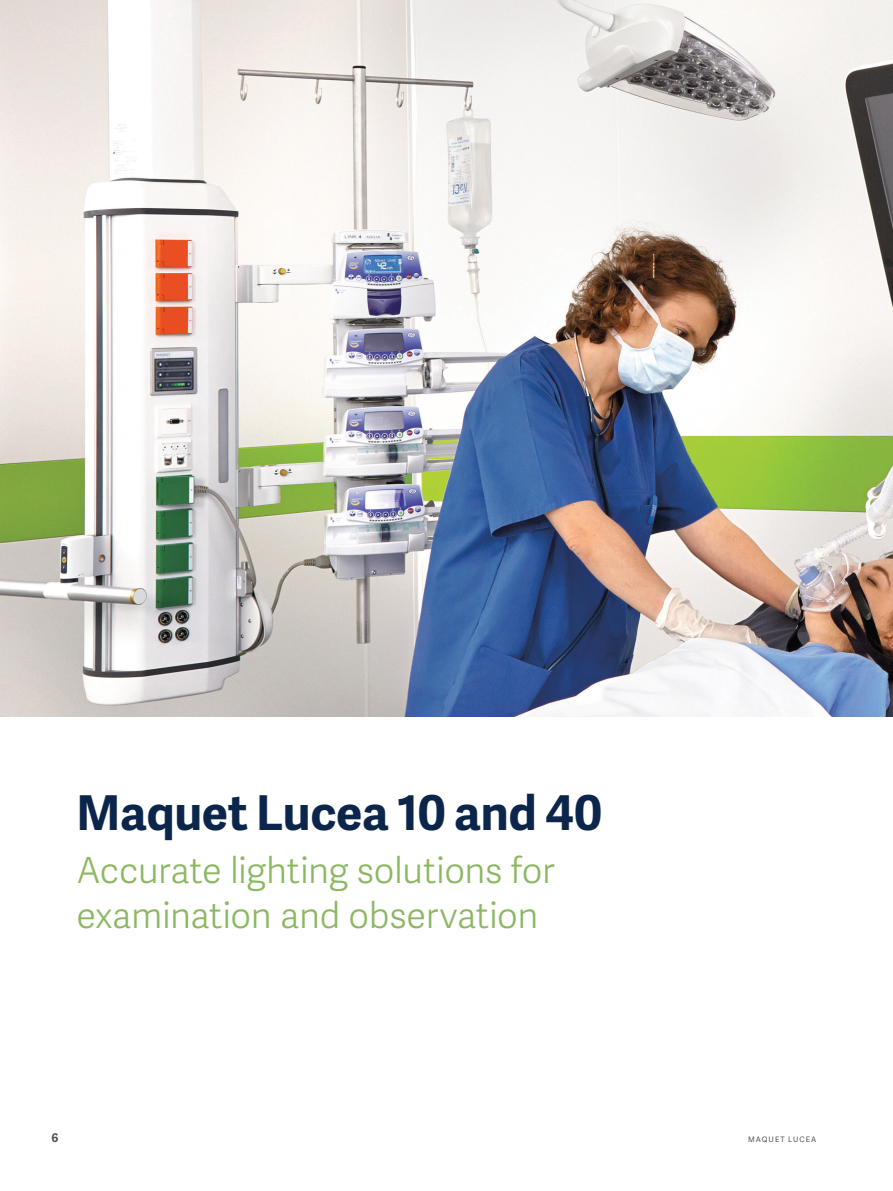
<style>
.page{position:relative;width:893px;height:1191px;background:#fff}
.page>*{position:absolute;margin:0;border:0;box-sizing:border-box;transform-origin:0 0}
.Heading_Adelle_Sans{font:700 48px "Adelle Sans";letter-spacing:-.005em;color:#0c254b}
.Sub-heading_Adelle_S{font:300 36px/45px "Adelle Sans";letter-spacing:-.01em;color:#8bb761}
.t1{font:700 12px "Adelle Sans";color:#505353}
.t2{font:7.5px "Adelle Sans";letter-spacing:.14em;color:#505353}
</style>
<div class="page">
<img style="left:0;top:0;width:893px;height:716px">
<p class="Heading_Adelle_Sans" style="left:77px;top:777px;width:527px">Maquet Lucea 10 and 40</p>
<p class="Sub-heading_Adelle_S" style="left:77px;top:846px;width:480px">Accurate lighting solutions for examination and observation</p>
<p class="t1" style="left:51px;top:1128px;width:8px">6</p>
<p class="t2" style="left:748px;top:1133px;width:70px">MAQUET LUCEA</p>
</div>
